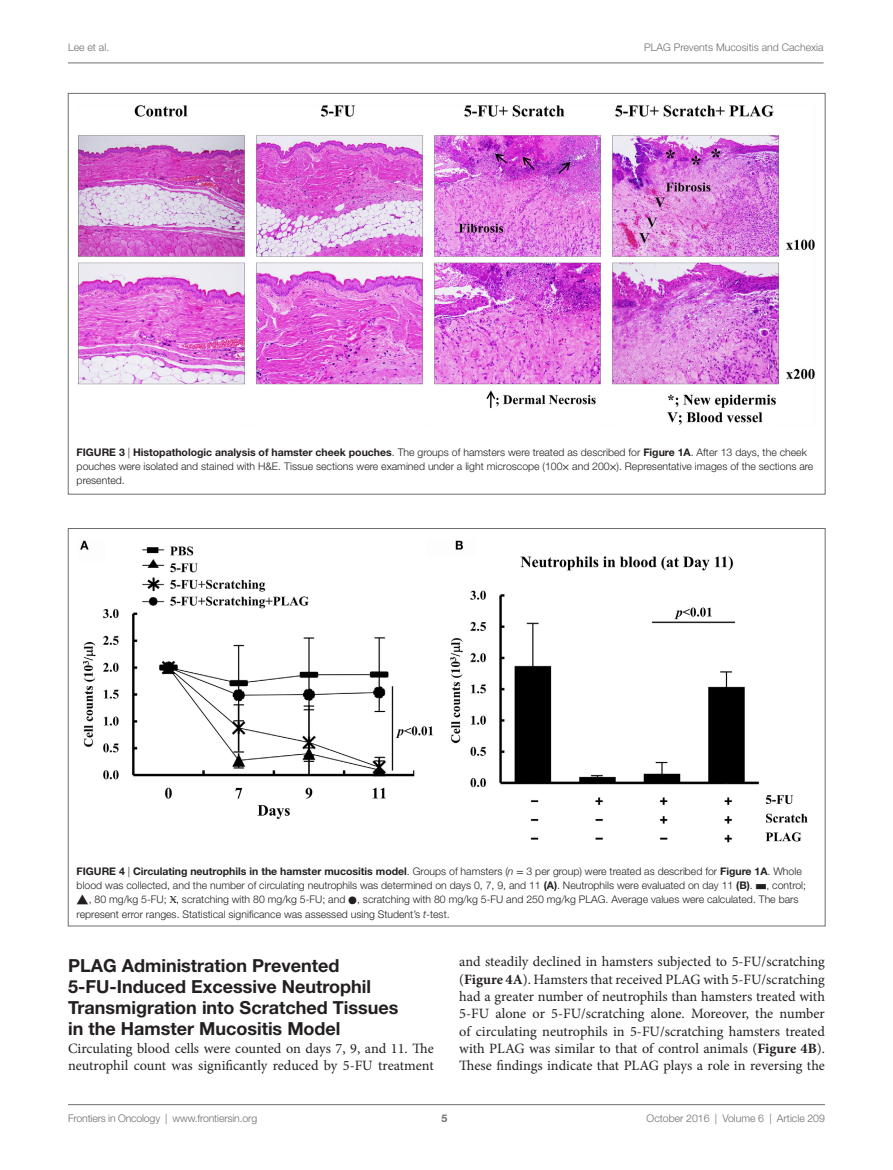
<style>
.page{position:relative;width:893px;height:1170px;background:#fff}
.page>*{position:absolute;margin:0;border:0;box-sizing:border-box;transform-origin:0 0}
.t1{font:700 18px/21px "Helvetica Neue LT Std";color:#231f20}
.t2{font:14.25px/17.2px "Minion Pro";color:#231f20}
.t3{font:300 10.5px/14.2px "Helvetica Neue LT Std";color:#231f20}
.t4{font:300 10.5px "Helvetica Neue LT Std";color:#6c6d70}
.t5{font:700 10.5px "Helvetica Neue LT Std";color:#6c6d70}
.s1{font-weight:700}
.s2{font-family:"STIX General";font-weight:400}
.s3{font-style:italic}
</style>
<div class="page">
<img style="left:78px;top:105px;width:737px;height:320px">
<img style="left:80px;top:540px;width:728px;height:303px">
<hr style="left:68px;top:1104px;width:757px;height:1px;background:#6c6d70">
<hr style="left:68px;top:63px;width:755px;height:1px;background:#6c6d70">
<p class="t4" style="left:68px;top:41px;width:43px">Lee et al.</p>
<p class="t4" style="left:644px;top:41px;width:181px">PLAG Prevents Mucositis and Cachexia</p>
<p class="t3" style="left:77px;top:445px;width:738px"><span class="s1">Figure 3</span> | <span class="s1">Histopathologic analysis of hamster cheek pouches</span>. The groups of hamsters were treated as described for <span class="s1">Figure 1A</span>. After 13 days, the cheek pouches were isolated and stained with H&amp;E. Tissue sections were examined under a light microscope (100<span class="s2">×</span> and 200<span class="s2">×</span>). Representative images of the sections are presented.</p>
<p class="t3" style="left:77px;top:863px;width:731px"><span class="s1">Figure 4</span> | <span class="s1">Circulating neutrophils in the hamster mucositis model</span>. Groups of hamsters (<span class="s3">n</span> <span class="s2">=</span> 3 per group) were treated as described for <span class="s1">Figure 1A</span>. Whole blood was collected, and the number of circulating neutrophils was determined on days 0, 7, 9, and 11 <span class="s1">(A)</span>. Neutrophils were evaluated on day 11 <span class="s1">(B)</span>. <span class="s2">▬</span>, control;</p>
<p class="t3" style="left:77px;top:892px;width:723px"><span class="s2">▲</span>, 80 mg/kg 5-FU; <span class="s2">X–</span>, scratching with 80 mg/kg 5-FU; and <span class="s2">●</span>, scratching with 80 mg/kg 5-FU and 250 mg/kg PLAG. Average values were calculated. The bars represent error ranges. Statistical significance was assessed using Student’s <span class="s3">t</span>-test.</p>
<h1 class="t1" style="left:68px;top:954px;width:25px">PLAG</h1>
<h1 class="t1" style="left:68px;top:954px;width:332px;text-indent:54px">Administration Prevented 5-FU-Induced Excessive Neutrophil Transmigration into Scratched Tissues in the Hamster Mucositis Model</h1>
<h2 class="t2" style="left:68px;top:1039px;width:367px">Circulating blood cells were counted on days 7, 9, and 11. The neutrophil count was significantly reduced by 5-FU treatment</h2>
<p class="t2" style="left:459px;top:953px;width:367px;text-align:justify">and steadily declined in hamsters subjected to 5-FU/scratching (<span class="s1">Figure 4A</span>). Hamsters that received PLAG with 5-FU/scratching had a greater number of neutrophils than hamsters treated with 5-FU alone or 5-FU/scratching alone. Moreover, the number of circulating neutrophils in 5-FU/scratching hamsters treated with PLAG was similar to that of control animals (<span class="s1">Figure 4B</span>).<br>These findings indicate that PLAG plays a role in reversing the</p>
<p class="t4" style="left:68px;top:1111px;width:191px">Frontiers in Oncology | www.frontiersin.org</p>
<p class="t4" style="left:647px;top:1111px;width:180px">October 2016 | Volume 6 | Article 209</p>
<p class="t5" style="left:441px;top:1111px;width:7px">5</p>
</div>
